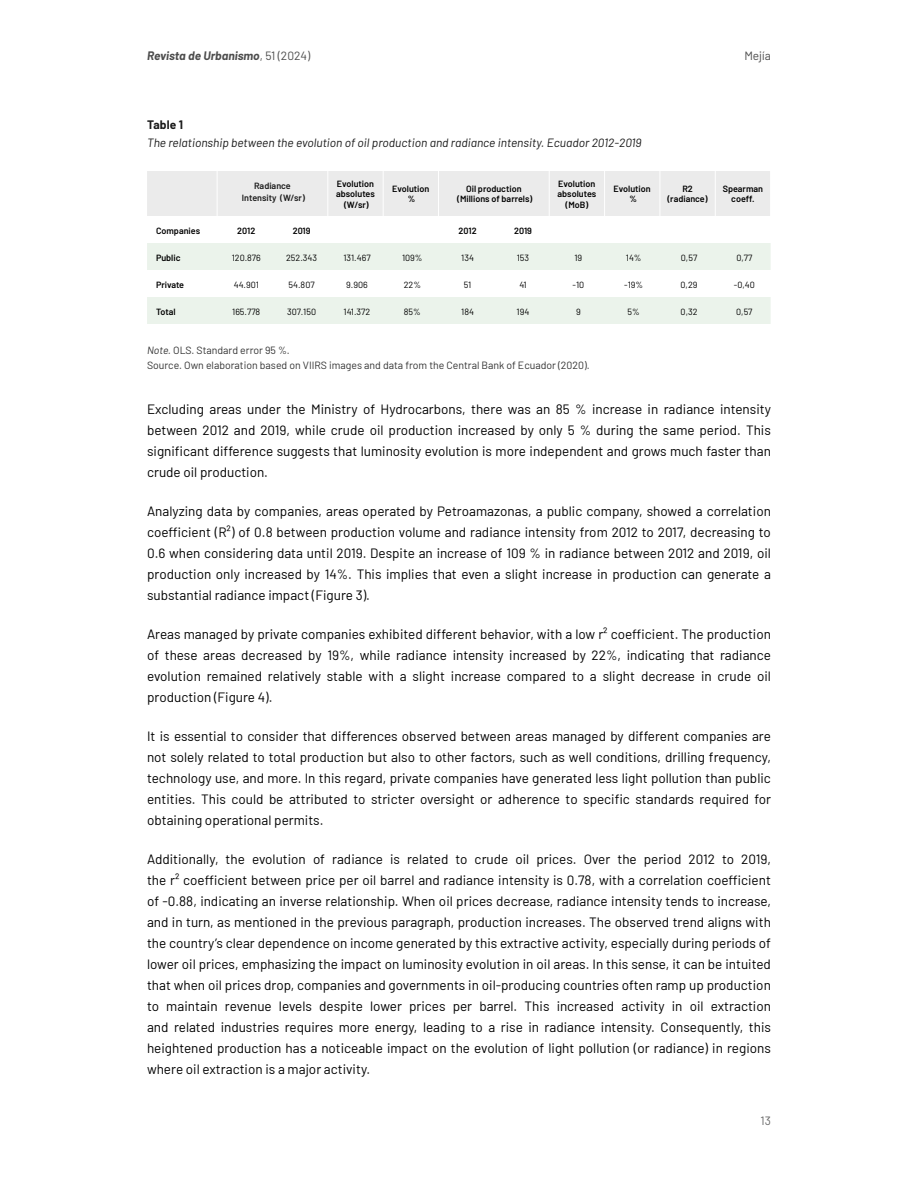
<style>
.page{position:relative;width:918px;height:1188px;background:#fff}
.page>*{position:absolute;margin:0;border:0;box-sizing:border-box;transform-origin:0 0}
.t1{font:13.5px/21px "Barlow";color:#000;text-align:justify}
.t2{font:italic 12px "Barlow";color:#1a1a1a}
.t3{font:italic 700 12px "Barlow";color:#4d4d4d}
.t4{font:700 12px "Barlow";color:#1a1a1a}
.t5{font:12px "Barlow";color:#4d4d4d}
.t6{font:12px "Barlow";color:#666}
.t7{font:10.5px/15px "Barlow";color:#333}
.t8{font:600 9px/10.4px "Barlow";color:#000;text-align:center}
.t9{font:9px "Barlow";color:#000}
.t10{font:600 9px/12px "Barlow";color:#1a1a1a;text-align:center}
.s1{font-weight:400;font-style:normal}
.s2{font-style:italic}
</style>
<div class="page">
<div style="left:147px;top:171px;width:623px;height:45px;background:#ebebeb"></div>
<svg style="left:147px;top:243px;width:624px;height:81px;fill:#ebf3eb"></svg>
<hr style="left:438px;top:171px;width:1px;height:45px;background:#fff">
<hr style="left:549px;top:171px;width:1px;height:45px;background:#fff">
<hr style="left:217px;top:171px;width:1px;height:45px;background:#fff">
<hr style="left:327px;top:171px;width:1px;height:45px;background:#fff">
<hr style="left:383px;top:171px;width:1px;height:45px;background:#fff">
<hr style="left:604px;top:171px;width:1px;height:45px;background:#fff">
<hr style="left:660px;top:171px;width:1px;height:45px;background:#fff">
<hr style="left:715px;top:171px;width:1px;height:45px;background:#fff">
<p class="t3" style="left:147px;top:47px;width:165px">Revista de Urbanismo<span class="s1">, 51 (2024)</span></p>
<p class="t5" style="left:744px;top:47px;width:28px">Mejía</p>
<p class="t4" style="left:147px;top:116px;width:37px">Table 1</p>
<p class="t2" style="left:147px;top:134px;width:496px">The relationship between the evolution of oil production and radiance intensity. Ecuador 2012-2019</p>
<p class="t10" style="left:242px;top:179px;width:65px">Radiance<br>Intensity (W/sr)</p>
<p class="t8" style="left:336px;top:178px;width:40px">Evolution absolutes (W/sr)</p>
<p class="t8" style="left:392px;top:183px;width:39px">Evolution %</p>
<p class="t8" style="left:457px;top:183px;width:77px">Oil production (Millions of barrels)</p>
<p class="t8" style="left:558px;top:178px;width:40px">Evolution absolutes (MoB)</p>
<p class="t8" style="left:614px;top:183px;width:39px">Evolution %</p>
<p class="t8" style="left:667px;top:183px;width:42px">R2 (radiance)</p>
<p class="t8" style="left:723px;top:183px;width:42px">Spearman coeff.</p>
<p class="t8" style="left:156px;top:225px;width:46px">Companies</p>
<p class="t8" style="left:237px;top:225px;width:20px">2012</p>
<p class="t8" style="left:293px;top:225px;width:19px">2019</p>
<p class="t8" style="left:459px;top:225px;width:20px">2012</p>
<p class="t8" style="left:514px;top:225px;width:19px">2019</p>
<p class="t8" style="left:156px;top:252px;width:26px">Public</p>
<p class="t9" style="left:232px;top:251px;width:31px">120.876</p>
<p class="t9" style="left:286px;top:251px;width:33px">252.343</p>
<p class="t9" style="left:343px;top:251px;width:29px">131.467</p>
<p class="t9" style="left:402px;top:251px;width:22px">109%</p>
<p class="t9" style="left:461px;top:251px;width:14px">134</p>
<p class="t9" style="left:517px;top:251px;width:14px">153</p>
<p class="t9" style="left:574px;top:251px;width:9px">19</p>
<p class="t9" style="left:626px;top:251px;width:17px">14%</p>
<p class="t9" style="left:681px;top:251px;width:18px">0,57</p>
<p class="t9" style="left:736px;top:251px;width:17px">0,77</p>
<p class="t8" style="left:156px;top:279px;width:30px">Private</p>
<p class="t9" style="left:234px;top:278px;width:27px">44.901</p>
<p class="t9" style="left:289px;top:278px;width:28px">54.807</p>
<p class="t9" style="left:346px;top:278px;width:23px">9.906</p>
<p class="t9" style="left:404px;top:278px;width:19px">22%</p>
<p class="t9" style="left:464px;top:278px;width:9px">51</p>
<p class="t9" style="left:519px;top:278px;width:9px">41</p>
<p class="t9" style="left:572px;top:278px;width:13px">-10</p>
<p class="t9" style="left:624px;top:278px;width:21px">-19%</p>
<p class="t9" style="left:681px;top:278px;width:18px">0,29</p>
<p class="t9" style="left:734px;top:278px;width:23px">-0,40</p>
<p class="t8" style="left:156px;top:306px;width:21px">Total</p>
<p class="t9" style="left:232px;top:305px;width:30px">165.778</p>
<p class="t9" style="left:287px;top:305px;width:30px">307.150</p>
<p class="t9" style="left:344px;top:305px;width:28px">141.372</p>
<p class="t9" style="left:404px;top:305px;width:18px">85%</p>
<p class="t9" style="left:461px;top:305px;width:14px">184</p>
<p class="t9" style="left:517px;top:305px;width:14px">194</p>
<p class="t9" style="left:576px;top:305px;width:6px">9</p>
<p class="t9" style="left:628px;top:305px;width:14px">5%</p>
<p class="t9" style="left:681px;top:305px;width:18px">0,32</p>
<p class="t9" style="left:736px;top:305px;width:18px">0,57</p>
<p class="t7" style="left:147px;top:342px;width:444px"><span class="s2">Note.</span> OLS. Standard error 95 %.<br>Source. Own elaboration based on VIIRS images and data from the Central Bank of Ecuador (2020).</p>
<p class="t1" style="left:147px;top:398px;width:625px">Excluding areas under the Ministry of Hydrocarbons, there was an 85 % increase in radiance intensity between 2012 and 2019, while crude oil production increased by only 5 % during the same period. This significant difference suggests that luminosity evolution is more independent and grows much faster than crude oil production.</p>
<p class="t1" style="left:147px;top:500px;width:625px">Analyzing data by companies, areas operated by Petroamazonas, a public company, showed a correlation coefficient (R²) of 0.8 between production volume and radiance intensity from 2012 to 2017, decreasing to 0.6 when considering data until 2019. Despite an increase of 109 % in radiance between 2012 and 2019, oil production only increased by 14%. This implies that even a slight increase in production can generate a substantial radiance impact (Figure 3).</p>
<p class="t1" style="left:147px;top:623px;width:625px">Areas managed by private companies exhibited different behavior, with a low r² coefficient. The production of these areas decreased by 19%, while radiance intensity increased by 22%, indicating that radiance evolution remained relatively stable with a slight increase compared to a slight decrease in crude oil production (Figure 4).</p>
<p class="t1" style="left:147px;top:725px;width:625px">It is essential to consider that differences observed between areas managed by different companies are not solely related to total production but also to other factors, such as well conditions, drilling frequency, technology use, and more. In this regard, private companies have generated less light pollution than public entities. This could be attributed to stricter oversight or adherence to specific standards required for obtaining operational permits.</p>
<p class="t1" style="left:147px;top:848px;width:625px">Additionally, the evolution of radiance is related to crude oil prices. Over the period 2012 to 2019, the r² coefficient between price per oil barrel and radiance intensity is 0.78, with a correlation coefficient of -0.88, indicating an inverse relationship. When oil prices decrease, radiance intensity tends to increase, and in turn, as mentioned in the previous paragraph, production increases. The observed trend aligns with the country’s clear dependence on income generated by this extractive activity, especially during periods of lower oil prices, emphasizing the impact on luminosity evolution in oil areas. In this sense, it can be intuited that when oil prices drop, companies and governments in oil-producing countries often ramp up production to maintain revenue levels despite lower prices per barrel. This increased activity in oil extraction and related industries requires more energy, leading to a rise in radiance intensity. Consequently, this heightened production has a noticeable impact on the evolution of light pollution (or radiance) in regions where oil extraction is a major activity.</p>
<p class="t6" style="left:761px;top:1112px;width:12px">13</p>
</div>
